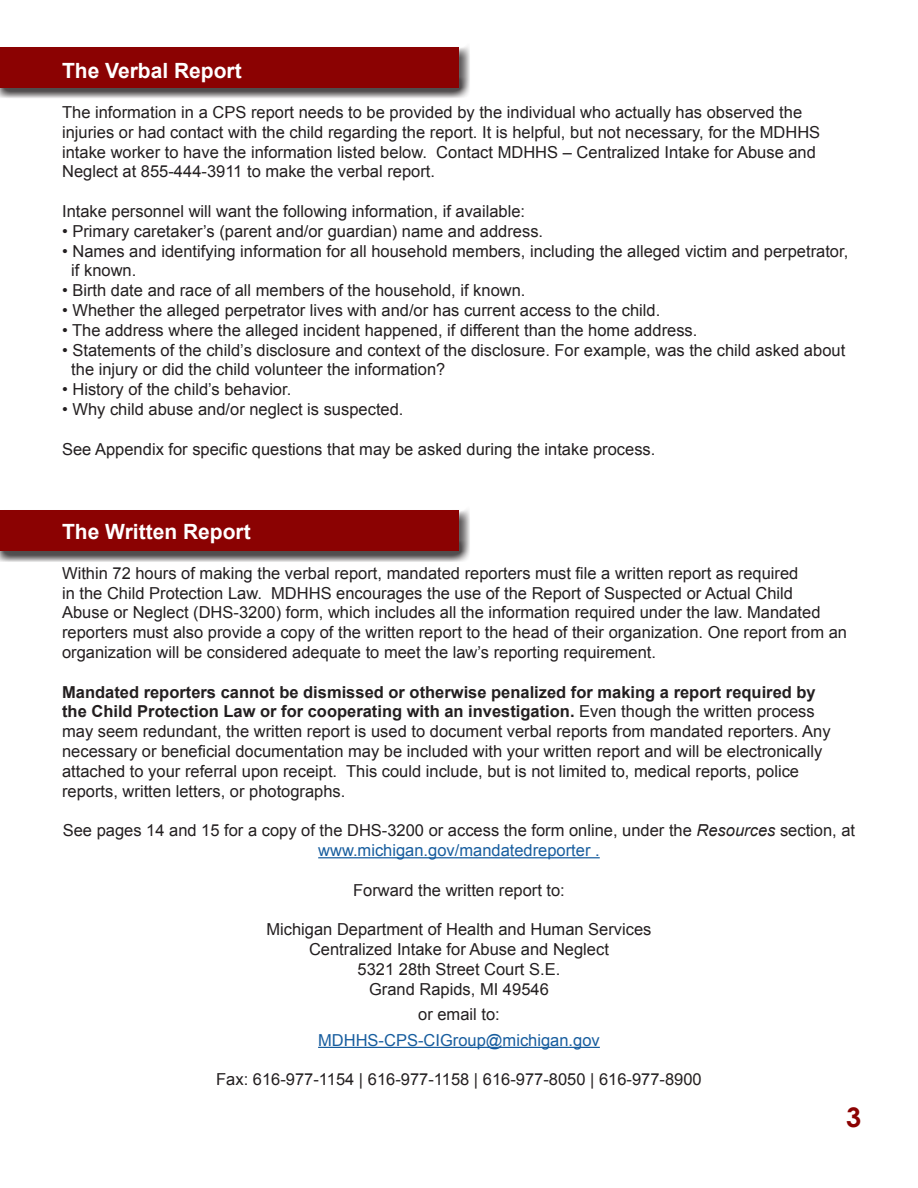
<style>
.page{position:relative;width:918px;height:1188px;background:#fff}
.page>*{position:absolute;margin:0;border:0;box-sizing:border-box;transform-origin:0 0}
.t1{font:700 27px "Century Gothic";color:#8b0202}
.t2{font:700 21px "Arial";color:#fff}
.t3{font:16.5px/19.8px "Arial";color:#231f20}
.t4{font:16.5px "Arial";color:#175d9e}
.s1{font-weight:700}
.s2{font-style:italic}
</style>
<div class="page">
<div style="left:0;top:504px;width:470px;height:58px;background:#231f20;opacity:.75"></div>
<div style="left:0;top:511px;width:459px;height:40px;background:#8b0202"></div>
<div style="left:0;top:44px;width:472px;height:56px;background:#f8f8f8"></div>
<div style="left:0;top:40px;width:470px;height:58px;background:#231f20;opacity:.75"></div>
<div style="left:0;top:47px;width:459px;height:40px;background:#8b0202"></div>
<hr style="left:318px;top:857px;width:282px;height:1px;background:#175d9e">
<hr style="left:318px;top:1047px;width:282px;height:1px;background:#175d9e">
<p class="t2" style="left:62px;top:57px;width:181px">The Verbal Report</p>
<p class="t3" style="left:62px;top:103px;width:760px">The information in a CPS report needs to be provided by the individual who actually has observed the injuries or had contact with the child regarding the report. It is helpful, but not necessary, for the MDHHS intake worker to have the information listed below. Contact MDHHS – Centralized Intake for Abuse and Neglect at 855-444-3911 to make the verbal report.</p>
<p class="t3" style="left:62px;top:202px;width:465px">Intake personnel will want the following information, if available:</p>
<p class="t3" style="left:62px;top:221px;width:483px">• Primary caretaker’s (parent and/or guardian) name and address.</p>
<p class="t3" style="left:62px;top:241px;width:788px">• Names and identifying information for all household members, including the alleged victim and perpetrator,</p>
<p class="t3" style="left:71px;top:261px;width:67px">if known.</p>
<p class="t3" style="left:62px;top:281px;width:465px">• Birth date and race of all members of the household, if known.</p>
<p class="t3" style="left:62px;top:301px;width:600px">• Whether the alleged perpetrator lives with and/or has current access to the child.</p>
<p class="t3" style="left:62px;top:320px;width:637px">• The address where the alleged incident happened, if different than the home address.</p>
<p class="t3" style="left:62px;top:340px;width:785px">• Statements of the child’s disclosure and context of the disclosure. For example, was the child asked about</p>
<p class="t3" style="left:71px;top:360px;width:376px">the injury or did the child volunteer the information?</p>
<p class="t3" style="left:62px;top:380px;width:231px">• History of the child’s behavior.</p>
<p class="t3" style="left:62px;top:400px;width:343px">• Why child abuse and/or neglect is suspected.</p>
<p class="t3" style="left:62px;top:439px;width:595px">See Appendix for specific questions that may be asked during the intake process.</p>
<p class="t2" style="left:62px;top:518px;width:190px">The Written Report</p>
<p class="t3" style="left:62px;top:563px;width:787px">Within 72 hours of making the verbal report, mandated reporters must file a written report as required<br>in the Child Protection Law. MDHHS encourages the use of the Report of Suspected or Actual Child<br>Abuse or Neglect (DHS-3200) form, which includes all the information required under the law. Mandated reporters must also provide a copy of the written report to the head of their organization. One report from an organization will be considered adequate to meet the law’s reporting requirement.</p>
<p class="t3" style="left:62px;top:682px;width:770px"><span class="s1">Mandated reporters cannot be dismissed or otherwise penalized for making a report required by the Child Protection Law or for cooperating with an investigation.</span> Even though the written process may seem redundant, the written report is used to document verbal reports from mandated reporters. Any necessary or beneficial documentation may be included with your written report and will be electronically attached to your referral upon receipt. This could include, but is not limited to, medical reports, police reports, written letters, or photographs.</p>
<p class="t3" style="left:63px;top:821px;width:794px">See pages 14 and 15 for a copy of the DHS-3200 or access the form online, under the <span class="s2">Resources</span> section, at</p>
<p class="t4" style="left:318px;top:839px;width:283px">www.michigan.gov/mandatedreporter .</p>
<p class="t3" style="left:353px;top:880px;width:213px">Forward the written report to:</p>
<p class="t3" style="left:266px;top:920px;width:387px">Michigan Department of Health and Human Services</p>
<p class="t3" style="left:309px;top:940px;width:301px">Centralized Intake for Abuse and Neglect</p>
<p class="t3" style="left:358px;top:959px;width:204px">5321 28th Street Court S.E.</p>
<p class="t3" style="left:369px;top:979px;width:181px">Grand Rapids, MI 49546</p>
<p class="t3" style="left:418px;top:1005px;width:83px">or email to:</p>
<p class="t4" style="left:318px;top:1029px;width:283px">MDHHS-CPS-CIGroup@michigan.gov</p>
<p class="t3" style="left:216px;top:1070px;width:487px">Fax: 616-977-1154 | 616-977-1158 | 616-977-8050 | 616-977-8900</p>
<p class="t1" style="left:846px;top:1097px;width:17px">3</p>
</div>
